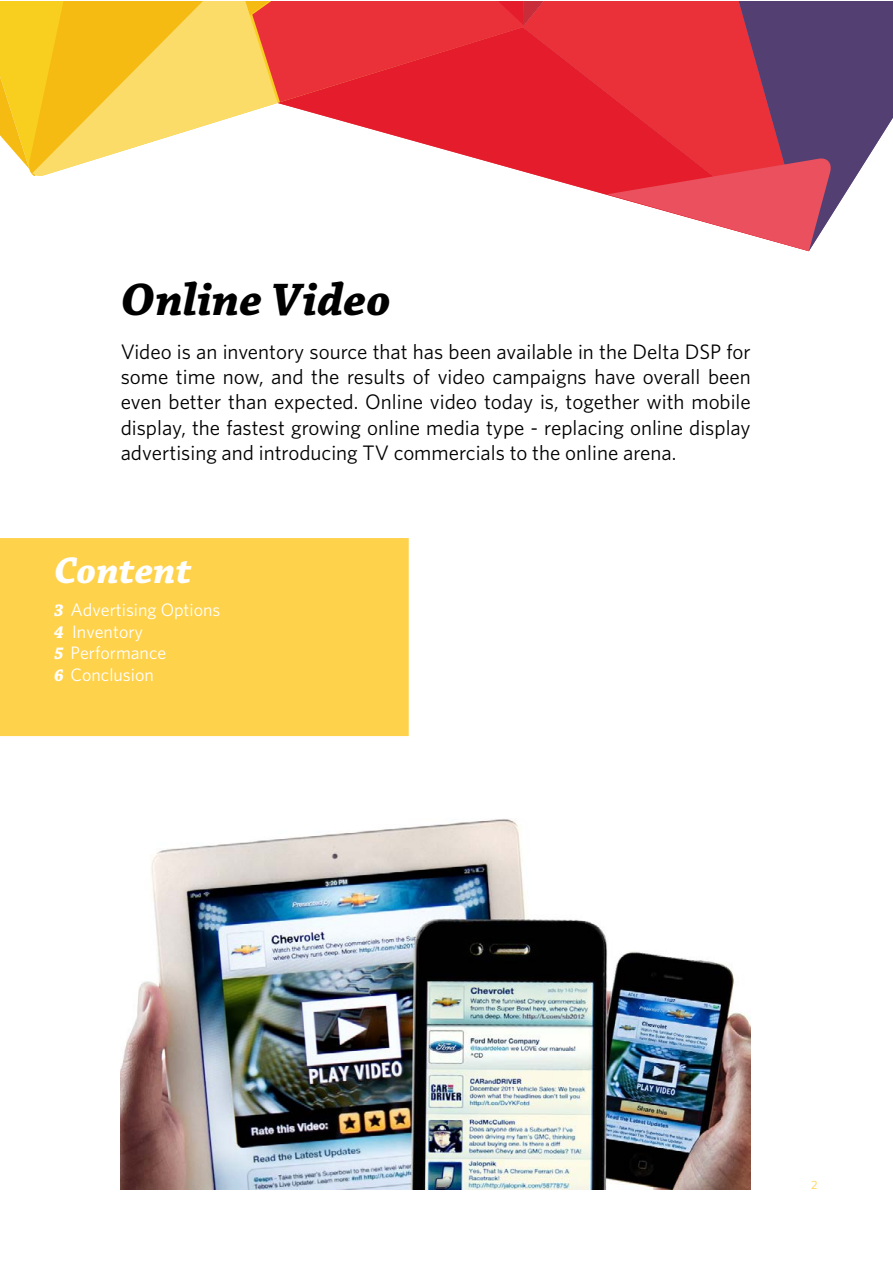
<style>
.page{position:relative;width:893px;height:1263px;background:#fff}
.page>*{position:absolute;margin:0;border:0;box-sizing:border-box;transform-origin:0 0}
.t1{font:italic 700 48px "Chaparral Pro";color:#000}
.t2{font:italic 700 39px "Chaparral Pro";color:#fff}
.t3{font:21px/25.2px "Whitney HTF";color:#000;text-align:justify}
.t4{font:18px/21.5px "Whitney HTF";color:#fff}
.t5{font:12px "Whitney HTF";color:#ffd24c}
.s1{font-family:"Chaparral Pro";font-weight:700;font-style:italic}
</style>
<div class="page">
<div style="left:1px;top:539px;width:407px;height:196px;background:#ffd24c"></div>
<div style="left:0;top:538px;width:409px;height:198px;border:2px solid #ffd24c"></div>
<svg style="left:832px;top:1px;width:60px;height:214px;fill:#533f71"></svg>
<svg style="left:0;top:1px;width:832px;height:250px"></svg>
<img style="left:121px;top:819px;width:630px;height:370px">
<h1 class="t1" style="left:121px;top:272px;width:272px">Online Video</h1>
<p class="t3" style="left:121px;top:339px;width:632px">Video is an inventory source that has been available in the Delta DSP for some time now, and the results of video campaigns have overall been even better than expected. Online video today is, together with mobile display, the fastest growing online media type - replacing online display advertising and introducing TV commercials to the online arena.</p>
<h2 class="t2" style="left:54px;top:547px;width:139px">Content</h2>
<p class="t4" style="left:54px;top:599px;width:168px"><span class="s1">3</span> Advertising Options<br><span class="s1">4</span> Inventory<br><span class="s1">5</span> Performance<br><span class="s1">6</span> Conclusion</p>
<p class="t5" style="left:811px;top:1178px;width:8px">2</p>
</div>
